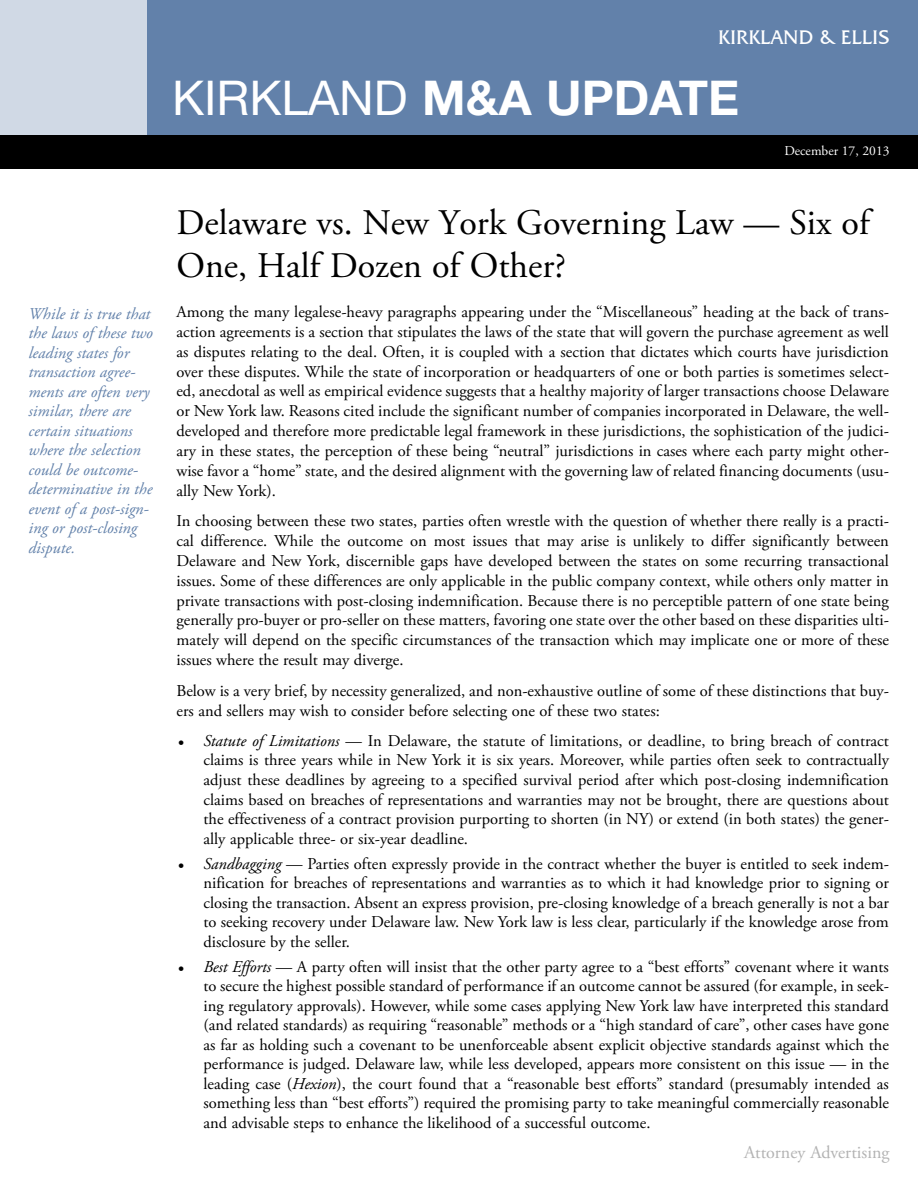
<style>
.page{position:relative;width:918px;height:1188px;background:#fff}
.page>*{position:absolute;margin:0;border:0;box-sizing:border-box;transform-origin:0 0}
.t1{font:700 48px "Helvetica Neue LT Std";color:#fff}
.t2{font:36px/43.2px "Adobe Garamond Pro";color:#000}
.t3{font:20.25px "Friz Quadrata IT Cby BT";color:#fff}
.t4{font:18px "Adobe Garamond Pro";color:#b3b3b3}
.t5{font:16.5px/19.8px "Adobe Garamond Pro";color:#000;text-align:justify}
.t6{font:italic 16.5px/19.5px "Adobe Garamond Pro";color:#6281aa}
.t7{font:13.5px "Adobe Garamond Pro";color:#fff}
.s1{font-weight:400}
.s2{font-style:italic}
</style>
<div class="page">
<div style="left:119px;top:0;width:799px;height:135px;background:#6281aa"></div>
<div style="left:0;top:0;width:146px;height:135px;background:#d0d9e5"></div>
<div style="left:0;top:135px;width:918px;height:34px;background:#000"></div>
<p class="t6" style="left:28px;top:305px;width:126px">While it is true that the laws of these two leading states for transaction agree&shy;ments are often very similar, there are certain situations where the selection could be outcome&shy;determinative in the event of a post-sign&shy;ing or post-closing dispute.</p>
<p class="t3" style="left:718px;top:25px;width:173px">KIRKLAND &amp; ELLIS</p>
<h1 class="t1" style="left:172px;top:81px;width:569px"><span class="s1">KIRKLAND</span> M&amp;A UPDATE</h1>
<p class="t7" style="left:784px;top:145px;width:107px">December 17, 2013</p>
<h2 class="t2" style="left:176px;top:204px;width:695px">Delaware vs. New York Governing Law — Six of<br>One, Half Dozen of Other?</h2>
<p class="t5" style="left:176px;top:303px;width:714px">Among the many legalese-heavy paragraphs appearing under the “Miscellaneous” heading at the back of trans&shy;action agreements is a section that stipulates the laws of the state that will govern the purchase agreement as well as disputes relating to the deal. Often, it is coupled with a section that dictates which courts have jurisdiction over these disputes. While the state of incorporation or headquarters of one or both parties is sometimes select&shy;ed, anecdotal as well as empirical evidence suggests that a healthy majority of larger transactions choose Delaware or New York law. Reasons cited include the significant number of companies incorporated in Delaware, the well&shy;developed and therefore more predictable legal framework in these jurisdictions, the sophistication of the judici&shy;ary in these states, the perception of these being “neutral” jurisdictions in cases where each party might other&shy;wise favor a “home” state, and the desired alignment with the governing law of related financing documents (usu&shy;ally New York).</p>
<p class="t5" style="left:176px;top:513px;width:714px">In choosing between these two states, parties often wrestle with the question of whether there really is a practi&shy;cal difference. While the outcome on most issues that may arise is unlikely to differ significantly between Delaware and New York, discernible gaps have developed between the states on some recurring transactional issues. Some of these differences are only applicable in the public company context, while others only matter in private transactions with post-closing indemnification. Because there is no perceptible pattern of one state being generally pro-buyer or pro-seller on these matters, favoring one state over the other based on these disparities ulti&shy;mately will depend on the specific circumstances of the transaction which may implicate one or more of these issues where the result may diverge.</p>
<p class="t5" style="left:176px;top:682px;width:714px">Below is a very brief, by necessity generalized, and non-exhaustive outline of some of these distinctions that buy&shy;ers and sellers may wish to consider before selecting one of these two states:</p>
<p class="t5" style="left:203px;top:732px;width:687px;text-indent:-26px">• <span class="s2">Statute of Limitations</span> — In Delaware, the statute of limitations, or deadline, to bring breach of contract claims is three years while in New York it is six years. Moreover, while parties often seek to contractually adjust these deadlines by agreeing to a specified survival period after which post-closing indemnification claims based on breaches of representations and warranties may not be brought, there are questions about the effectiveness of a contract provision purporting to shorten (in NY) or extend (in both states) the gener&shy;ally applicable three- or six-year deadline.</p>
<p class="t5" style="left:203px;top:855px;width:687px;text-indent:-26px">• <span class="s2">Sandbagging</span> — Parties often expressly provide in the contract whether the buyer is entitled to seek indem&shy;nification for breaches of representations and warranties as to which it had knowledge prior to signing or closing the transaction. Absent an express provision, pre-closing knowledge of a breach generally is not a bar to seeking recovery under Delaware law. New York law is less clear, particularly if the knowledge arose from disclosure by the seller.</p>
<p class="t5" style="left:203px;top:958px;width:687px;text-indent:-26px">• <span class="s2">Best Efforts</span> — A party often will insist that the other party agree to a “best efforts” covenant where it wants to secure the highest possible standard of performance if an outcome cannot be assured (for example, in seek&shy;ing regulatory approvals). However, while some cases applying New York law have interpreted this standard (and related standards) as requiring “reasonable” methods or a “high standard of care”, other cases have gone as far as holding such a covenant to be unenforceable absent explicit objective standards against which the performance is judged. Delaware law, while less developed, appears more consistent on this issue — in the leading case (<span class="s2">Hexion</span>), the court found that a “reasonable best efforts” standard (presumably intended as something less than “best efforts”) required the promising party to take meaningful commercially reasonable and advisable steps to enhance the likelihood of a successful outcome.</p>
<p class="t4" style="left:744px;top:1145px;width:147px">Attorney Advertising</p>
</div>
